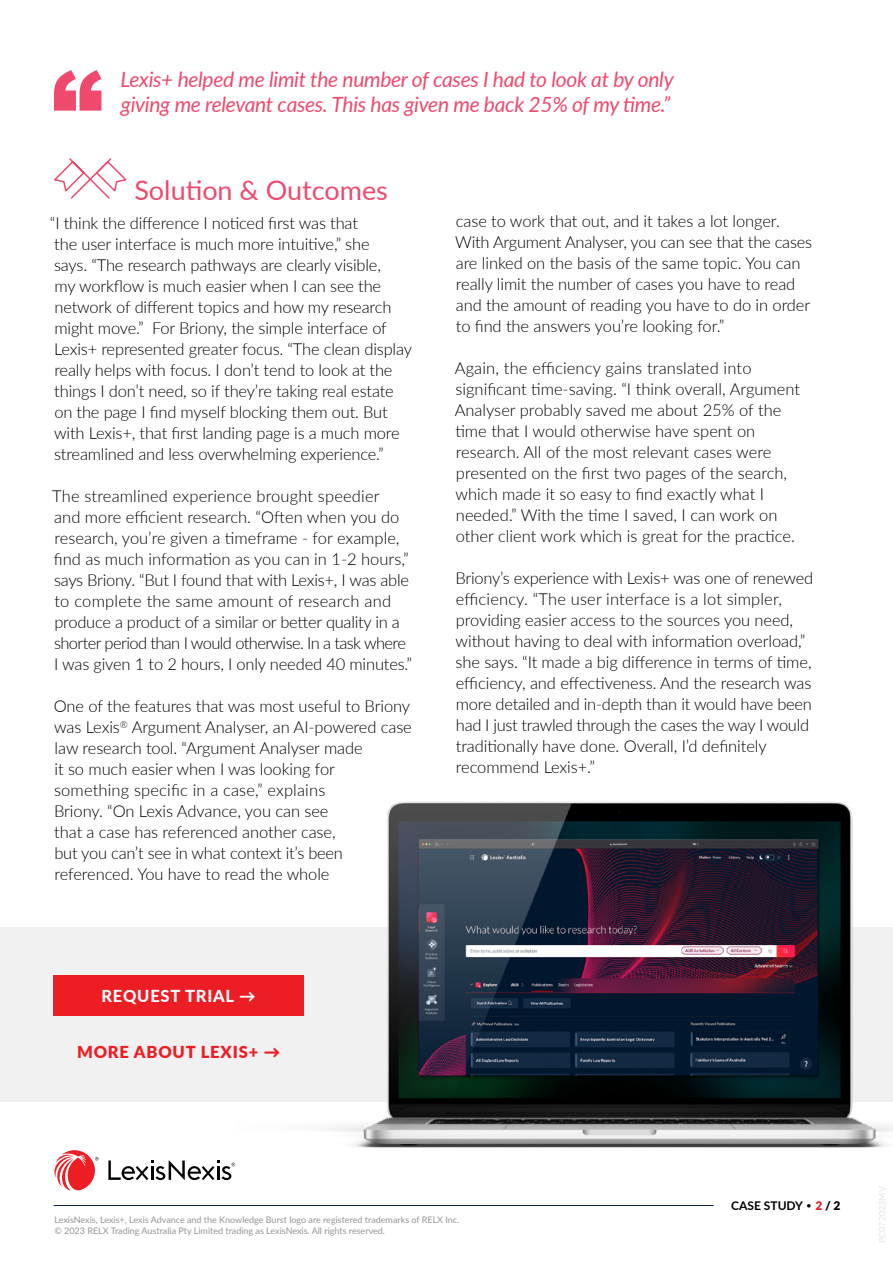
<style>
.page{position:relative;width:893px;height:1263px;background:#fff}
.page>*{position:absolute;margin:0;border:0;box-sizing:border-box;transform-origin:0 0}
.t1{font:27px "Lato";color:#ef496d}
.t2{font:italic 21px/25.2px "Lato";letter-spacing:-.015em;color:#ef496d}
.t3{font:300 16.5px/21px "Lato";letter-spacing:-.01em;color:#000}
.t4{font:900 16.5px "Lato";letter-spacing:.05em;color:#ed1d24}
.t5{font:800 16.5px "Lato";letter-spacing:.05em;color:#fff}
.t6{font:700 12px "Lato";color:#000}
.t7{font:9px/10.8px "Lato";color:#939598}
.s1{font-weight:300}
.s2{font-weight:900;color:#ed1d24}
.s3{font-weight:900}
</style>
<div class="page">
<hr style="left:54px;top:1205px;width:659px;height:1px;background:#0c1f3f">
<svg style="left:108px;top:1160px;width:127px;height:20px"></svg>
<svg style="left:54px;top:1150px;width:45px;height:40px"></svg>
<div style="left:0;top:927px;width:893px;height:174px;background:#f1f1f2"></div>
<svg style="left:54px;top:158px;width:73px;height:41px"></svg>
<div style="left:54px;top:975px;width:250px;height:41px;background:#ed1d24"></div>
<svg style="left:54px;top:70px;width:47px;height:41px"></svg>
<img style="left:238px;top:801px;width:655px;height:347px">
<p class="t2" style="left:121px;top:66px;width:555px">Lexis+ helped me limit the number of cases I had to look at by only giving me relevant cases. This has given me back 25% of my time.”</p>
<h1 class="t1" style="left:134px;top:170px;width:255px">Solution &amp; Outcomes</h1>
<p class="t3" style="left:50px;top:212px;width:364px">“I think the difference I noticed first was that<br>the user interface is much more intuitive,” she<br>says. “The research pathways are clearly visible,<br>my workflow is much easier when I can see the network of different topics and how my research might move.” For Briony, the simple interface of Lexis+ represented greater focus. “The clean display really helps with focus. I don’t tend to look at the things I don’t need, so if they’re taking real estate<br>on the page I find myself blocking them out. But with Lexis+, that first landing page is a much more streamlined and less overwhelming experience.”</p>
<p class="t3" style="left:52px;top:485px;width:362px">The streamlined experience brought speedier<br>and more efficient research. “Often when you do research, you’re given a timeframe - for example, find as much information as you can in 1-2 hours,” says Briony. “But I found that with Lexis+, I was able to complete the same amount of research and produce a product of a similar or better quality in a shorter period than I would otherwise. In a task where I was given 1 to 2 hours, I only needed 40 minutes.”</p>
<p class="t3" style="left:54px;top:695px;width:360px">One of the features that was most useful to Briony was Lexis<sup>®</sup> Argument Analyser, an AI-powered case law research tool. “Argument Analyser made<br>it so much easier when I was looking for something specific in a case,” explains<br>Briony. “On Lexis Advance, you can see<br>that a case has referenced another case,<br>but you can’t see in what context it’s been referenced. You have to read the whole</p>
<p class="t3" style="left:455px;top:210px;width:358px">case to work that out, and it takes a lot longer.<br>With Argument Analyser, you can see that the cases are linked on the basis of the same topic. You can really limit the number of cases you have to read and the amount of reading you have to do in order to find the answers you’re looking for.”</p>
<p class="t3" style="left:455px;top:357px;width:347px">Again, the efficiency gains translated into significant time-saving. “I think overall, Argument Analyser probably saved me about 25% of the time that I would otherwise have spent on research. All of the most relevant cases were presented on the first two pages of the search, which made it so easy to find exactly what I needed.” With the time I saved, I can work on other client work which is great for the practice.</p>
<p class="t3" style="left:455px;top:567px;width:359px">Briony’s experience with Lexis+ was one of renewed efficiency. “The user interface is a lot simpler, providing easier access to the sources you need, without having to deal with information overload,” she says. “It made a big difference in terms of time, efficiency, and effectiveness. And the research was more detailed and in-depth than it would have been had I just trawled through the cases the way I would traditionally have done. Overall, I’d definitely recommend Lexis+.”</p>
<p class="t5" style="left:101px;top:984px;width:156px">REQUEST TRIAL →</p>
<p class="t4" style="left:77px;top:1040px;width:205px">MORE ABOUT LEXIS+ →</p>
<p class="t6" style="left:731px;top:1197px;width:111px">CASE STUDY <span class="s1">•</span> <span class="s2">2</span> <span class="s3">/ 2</span></p>
<p class="t7" style="left:54px;top:1214px;width:406px">LexisNexis, Lexis+, Lexis Advance and the Knowledge Burst logo are registered trademarks of RELX Inc. © 2023 RELX Trading Australia Pty Limited trading as LexisNexis. All rights reserved.</p>
</div>
